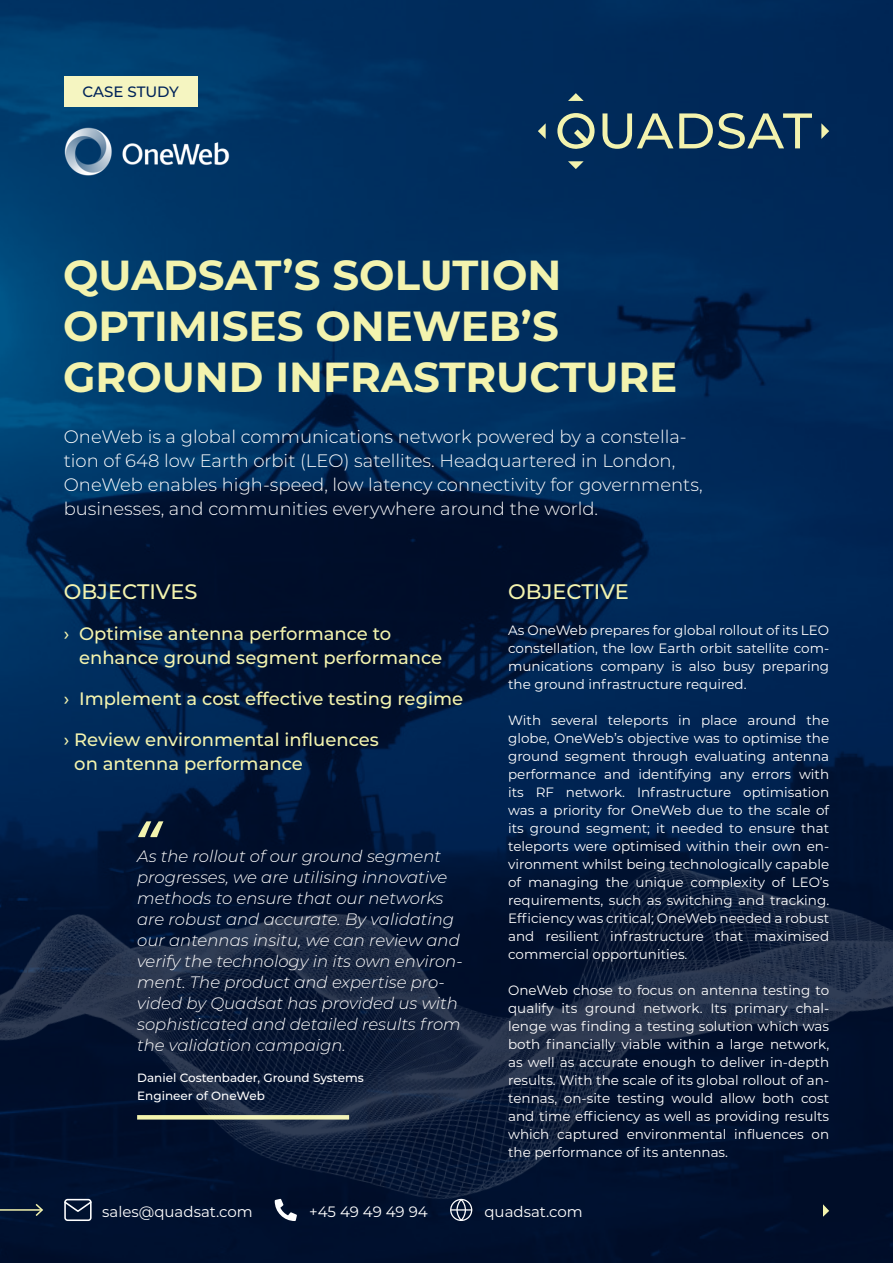
<style>
.page{position:relative;width:893px;height:1263px;background:#fff}
.page>*{position:absolute;margin:0;border:0;box-sizing:border-box;transform-origin:0 0}
.t1{font:700 42px/51px "Montserrat";color:#f3f3ae}
.t2{font:500 21px "Montserrat";color:#f3f3ae}
.t3{font:300 18px/24px "Montserrat";color:#fff}
.t4{font:500 18px/24px "Montserrat";color:#f3f3ae}
.t5{font:italic 300 16.5px/21px "Montserrat";color:#fff}
.t6{font:15px "Montserrat";color:#fff}
.t7{font:500 15px "Montserrat";letter-spacing:-.01em;color:#002359}
.t8{font:13.5px/18px "Montserrat";color:#fff;text-align:justify}
.t9{font:500 12px/18px "Montserrat";color:#fff}
</style>
<div class="page">
<img style="left:0;top:0;width:893px;height:1263px">
<svg style="left:823px;top:1207px;width:6px;height:10px"></svg>
<svg style="left:602px;top:113px;width:71px;height:36px;background:#4b6873"></svg>
<svg style="left:679px;top:113px;width:133px;height:36px;background:#4e6a73"></svg>
<svg style="left:557px;top:113px;width:38px;height:36px"></svg>
<svg style="left:568px;top:93px;width:16px;height:8px"></svg>
<svg style="left:821px;top:123px;width:8px;height:16px"></svg>
<svg style="left:568px;top:161px;width:16px;height:8px"></svg>
<svg style="left:538px;top:123px;width:8px;height:16px"></svg>
<img style="left:0;top:770px;width:893px;height:437px">
<div style="left:64px;top:76px;width:133px;height:31px;background:#f5f5c1"></div>
<img style="left:64px;top:125px;width:169px;height:53px">
<div style="left:64px;top:1199px;width:28px;height:22px;border:2px solid #fff;border-radius:3px"></div>
<svg style="left:64px;top:1200px;width:28px;height:13px"></svg>
<svg style="left:275px;top:1199px;width:22px;height:22px"></svg>
<div style="left:450px;top:1199px;width:22px;height:22px;border:1px solid #fff;border-radius:50%"></div>
<svg style="left:451px;top:1209px;width:21px;height:1px"></svg>
<div style="left:456px;top:1199px;width:10px;height:22px;border:1px solid #fff;border-radius:50%"></div>
<hr style="left:0;top:1209px;width:42px;height:2px;background:#f3f3ae">
<svg style="left:34px;top:1202px;width:10px;height:15px"></svg>
<p class="t7" style="left:83px;top:81px;width:98px">CASE STUDY</p>
<h1 class="t1" style="left:63px;top:247px;width:616px">QUADSAT’S SOLUTION<br>OPTIMISES ONEWEB’S<br>GROUND INFRASTRUCTURE</h1>
<p class="t3" style="left:64px;top:424px;width:640px">OneWeb is a global communications network powered by a constella&shy;tion of 648 low Earth orbit (LEO) satellites. Headquartered in London, OneWeb enables high-speed, low latency connectivity for governments, businesses, and communities everywhere around the world.</p>
<h2 class="t2" style="left:64px;top:577px;width:135px">OBJECTIVES</h2>
<h3 class="t4" style="left:79px;top:621px;width:365px;text-indent:-15px">› Optimise antenna performance to enhance ground segment performance</h3>
<h3 class="t4" style="left:64px;top:686px;width:401px">› Implement a cost effective testing regime</h3>
<h3 class="t4" style="left:74px;top:727px;width:306px;text-indent:-10px">› Review environmental influences on antenna performance</h3>
<p class="t5" style="left:137px;top:845px;width:327px">As the rollout of our ground segment progresses, we are utilising innovative methods to ensure that our networks are robust and accurate. By validating our antennas insitu, we can review and verify the technology in its own environ&shy;ment. The product and expertise pro&shy;vided by Quadsat has provided us with sophisticated and detailed results from the validation campaign.</p>
<p class="t9" style="left:137px;top:1068px;width:228px">Daniel Costenbader, Ground Systems<br>Engineer of OneWeb</p>
<h2 class="t2" style="left:508px;top:577px;width:122px">OBJECTIVE</h2>
<p class="t8" style="left:508px;top:621px;width:323px">As OneWeb prepares for global rollout of its LEO constellation, the low Earth orbit satellite com&shy;munications company is also busy preparing the ground infrastructure required.</p>
<p class="t8" style="left:508px;top:711px;width:323px">With several teleports in place around the globe, OneWeb’s objective was to optimise the ground segment through evaluating antenna performance and identifying any errors with its RF network. Infrastructure optimisation was a priority for OneWeb due to the scale of its ground segment; it needed to ensure that teleports were optimised within their own en&shy;vironment whilst being technologically capable of managing the unique complexity of LEO’s requirements, such as switching and tracking.<br>Efficiency was critical; OneWeb needed a robust and resilient infrastructure that maximised commercial opportunities.</p>
<p class="t8" style="left:508px;top:980px;width:323px">OneWeb chose to focus on antenna testing to qualify its ground network. Its primary chal&shy;lenge was finding a testing solution which was both financially viable within a large network, as well as accurate enough to deliver in-depth results. With the scale of its global rollout of an&shy;tennas, on-site testing would allow both cost and time efficiency as well as providing results which captured environmental influences on the performance of its antennas.</p>
<p class="t6" style="left:102px;top:1201px;width:152px">sales@quadsat.com</p>
<p class="t6" style="left:309px;top:1201px;width:120px">+45 49 49 49 94</p>
<p class="t6" style="left:484px;top:1201px;width:100px">quadsat.com</p>
</div>
